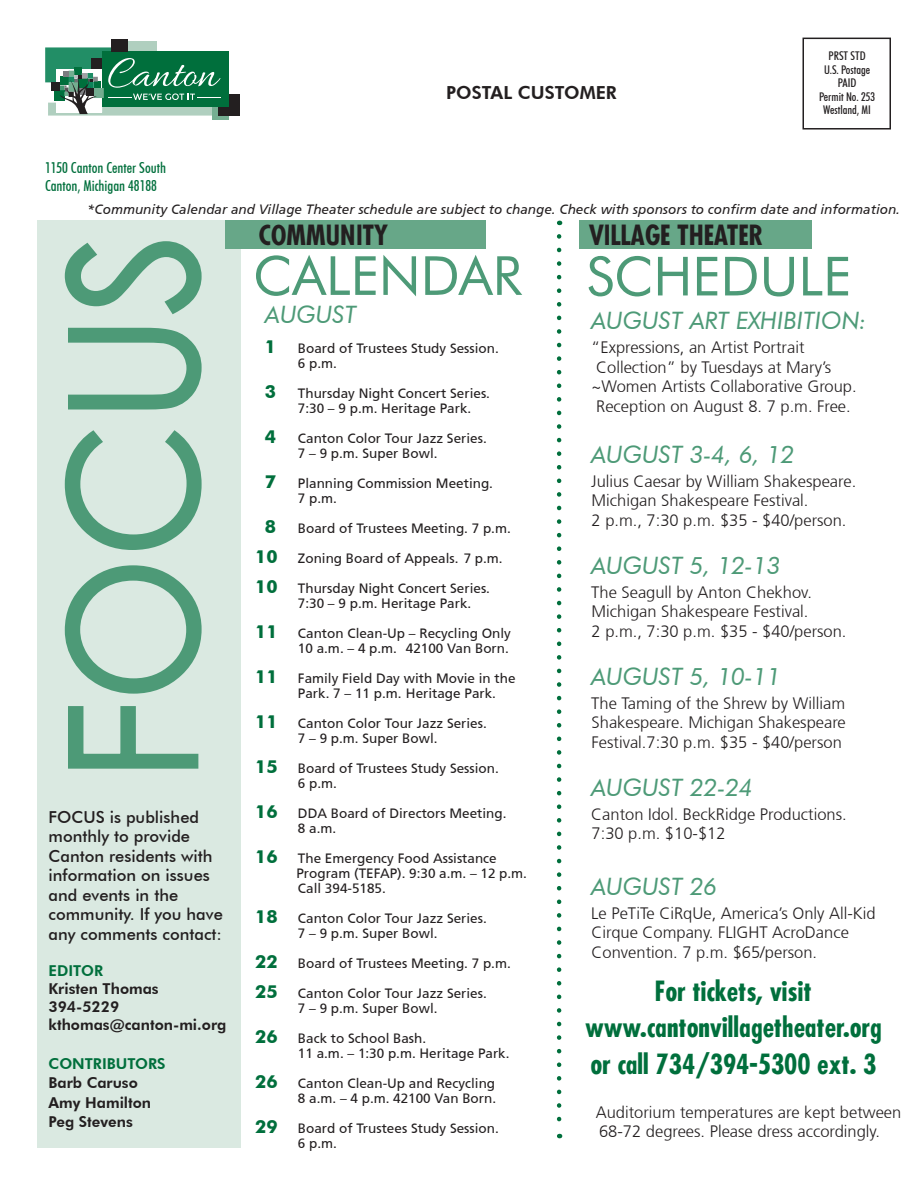
<style>
.page{position:relative;width:918px;height:1188px;background:#fff}
.page>*{position:absolute;margin:0;border:0;box-sizing:border-box;transform-origin:0 0}
.t1{font:54px "Futura BT";color:#4d9a77}
.t2{font:700 condensed 27px/36.9px "Futura";color:#006f3c;text-align:center}
.t3{font:700 condensed 27px "Futura";color:#231f20}
.t4{font:italic 24px "Futura BT";color:#4d9a77}
.t5{font:800 18px "Futura BT";color:#231f20}
.t6{font:300 16.5px/19.5px "Frutiger";color:#231f20}
.t7{font:500 16.5px/19.5px "Futura BT";color:#231f20}
.t8{font:800 15px/18px "Futura BT";color:#231f20}
.t9{font:500 condensed 15px/18px "Futura BT";color:#006f3c}
.t10{font:13.5px/15px "Frutiger Roman";color:#231f20}
.t11{font:italic 13.5px "Frutiger";color:#231f20}
.t12{font:500 condensed 12px/13.5px "Futura BT";color:#231f20;text-align:center}
.s1{color:#006f3c}
.s2{font-family:"Futura BT";font-weight:700;font-size:18px;color:#006f3c}
</style>
<div class="page">
<div style="left:802px;top:38px;width:89px;height:92px;border:2px solid #231f20"></div>
<hr style="left:917px;top:36px;width:1px;height:1116px;background:#006f3c">
<div style="left:38px;top:220px;width:204px;height:928px;background:#dae9e1"></div>
<svg style="left:64px;top:241px;width:138px;height:528px"></svg>
<div style="left:226px;top:220px;width:260px;height:28px;background:#67a788"></div>
<svg style="left:557px;top:236px;width:4px;height:902px"></svg>
<div style="left:579px;top:221px;width:233px;height:28px;background:#67a788"></div>
<div style="left:126px;top:41px;width:31px;height:17px;background:#b0cfbf"></div>
<div style="left:212px;top:103px;width:17px;height:17px;background:#75ae92"></div>
<div style="left:218px;top:94px;width:21px;height:22px;background:#231f20"></div>
<div style="left:102px;top:51px;width:127px;height:56px;background:#006f3c"></div>
<div style="left:111px;top:39px;width:17px;height:12px;background:#231f20"></div>
<svg style="left:45px;top:47px;width:176px;height:69px"></svg>
<p class="t9" style="left:45px;top:159px;width:123px">1150 Canton Center South<br>Canton, Michigan 48188</p>
<p class="t5" style="left:446px;top:82px;width:172px">POSTAL CUSTOMER</p>
<p class="t12" style="left:819px;top:49px;width:57px">PRST STD<br>U.S. Postage<br>PAID<br>Permit No. 253<br>Westland, MI</p>
<p class="t11" style="left:87px;top:202px;width:814px">*Community Calendar and Village Theater schedule are subject to change. Check with sponsors to confirm date and information.</p>
<p class="t7" style="left:49px;top:807px;width:176px">FOCUS is published monthly to provide<br>Canton residents with information on issues and events in the community. If you have any comments contact:</p>
<p class="t8" style="left:49px;top:961px;width:179px"><span class="s1">EDITOR<br></span>Kristen Thomas<br>394-5229 kthomas@canton-mi.org</p>
<p class="t8" style="left:49px;top:1053px;width:119px;line-height:19.5px"><span class="s1">CONTRIBUTORS<br></span>Barb Caruso<br>Amy Hamilton<br>Peg Stevens</p>
<p class="t3" style="left:259px;top:217px;width:131px">COMMUNITY</p>
<p class="t1" style="left:253px;top:243px;width:270px">CALENDAR</p>
<p class="t4" style="left:265px;top:300px;width:93px">AUGUST</p>
<p class="t10" style="left:298px;top:341px;width:202px;text-indent:-33px"><span class="s2">1</span> Board of Trustees Study Session.<br>6 p.m.</p>
<p class="t10" style="left:298px;top:386px;width:194px;text-indent:-33px"><span class="s2">3</span> Thursday Night Concert Series.<br>7:30 – 9 p.m. Heritage Park.</p>
<p class="t10" style="left:298px;top:431px;width:190px;text-indent:-33px"><span class="s2">4</span> Canton Color Tour Jazz Series.<br>7 – 9 p.m. Super Bowl.</p>
<p class="t10" style="left:298px;top:476px;width:197px;text-indent:-33px"><span class="s2">7</span> Planning Commission Meeting.<br>7 p.m.</p>
<p class="t10" style="left:265px;top:521px;width:247px"><span class="s2">8</span> Board of Trustees Meeting. 7 p.m.</p>
<p class="t10" style="left:255px;top:551px;width:249px"><span class="s2">10</span> Zoning Board of Appeals. 7 p.m.</p>
<p class="t10" style="left:298px;top:581px;width:194px;text-indent:-43px"><span class="s2">10</span> Thursday Night Concert Series.<br>7:30 – 9 p.m. Heritage Park.</p>
<p class="t10" style="left:255px;top:626px;width:257px;text-align:right"><span class="s2">11</span> Canton Clean-Up – Recycling Only<br>10 a.m. – 4 p.m. 42100 Van Born.</p>
<p class="t10" style="left:298px;top:671px;width:219px;text-indent:-43px"><span class="s2">11</span> Family Field Day with Movie in the<br>Park. 7 – 11 p.m. Heritage Park.</p>
<p class="t10" style="left:255px;top:716px;width:233px;text-align:center"><span class="s2">11</span> Canton Color Tour Jazz Series.<br>7 – 9 p.m. Super Bowl.</p>
<p class="t10" style="left:298px;top:761px;width:202px;text-indent:-43px"><span class="s2">15</span> Board of Trustees Study Session.<br>6 p.m.</p>
<p class="t10" style="left:298px;top:806px;width:210px;text-indent:-43px"><span class="s2">16</span> DDA Board of Directors Meeting.<br>8 a.m.</p>
<p class="t10" style="left:296px;top:851px;width:232px;text-indent:-41px"><span class="s2">16</span> The Emergency Food Assistance<br>Program (TEFAP). 9:30 a.m. – 12 p.m.<br>Call 394-5185.</p>
<p class="t10" style="left:255px;top:911px;width:233px;text-align:center"><span class="s2">18</span> Canton Color Tour Jazz Series.<br>7 – 9 p.m. Super Bowl.</p>
<p class="t10" style="left:255px;top:956px;width:257px"><span class="s2">22</span> Board of Trustees Meeting. 7 p.m.</p>
<p class="t10" style="left:255px;top:986px;width:233px;text-align:center"><span class="s2">25</span> Canton Color Tour Jazz Series.<br>7 – 9 p.m. Super Bowl.</p>
<p class="t10" style="left:298px;top:1031px;width:213px;text-indent:-43px"><span class="s2">26</span> Back to School Bash.<br>11 a.m. – 1:30 p.m. Heritage Park.</p>
<p class="t10" style="left:255px;top:1076px;width:242px;text-align:right"><span class="s2">26</span> Canton Clean-Up and Recycling<br>8 a.m. – 4 p.m. 42100 Van Born.</p>
<p class="t10" style="left:298px;top:1121px;width:202px;text-indent:-43px"><span class="s2">29</span> Board of Trustees Study Session.<br>6 p.m.</p>
<p class="t3" style="left:589px;top:217px;width:176px">VILLAGE THEATER</p>
<p class="t1" style="left:586px;top:243px;width:266px">SCHEDULE</p>
<p class="t4" style="left:591px;top:306px;width:277px">AUGUST ART EXHIBITION:</p>
<p class="t6" style="left:591px;top:338px;width:267px">“Expressions, an Artist Portrait Collection” by Tuesdays at Mary’s ~Women Artists Collaborative Group.<br>Reception on August 8. 7 p.m. Free.</p>
<p class="t4" style="left:591px;top:440px;width:205px">AUGUST 3-4, 6, 12</p>
<p class="t6" style="left:591px;top:471px;width:267px">Julius Caesar by William Shakespeare.<br>Michigan Shakespeare Festival.<br>2 p.m., 7:30 p.m. $35 - $40/person.</p>
<p class="t4" style="left:591px;top:551px;width:191px">AUGUST 5, 12-13</p>
<p class="t6" style="left:591px;top:582px;width:257px">The Seagull by Anton Chekhov.<br>Michigan Shakespeare Festival.<br>2 p.m., 7:30 p.m. $35 - $40/person.</p>
<p class="t4" style="left:591px;top:662px;width:191px">AUGUST 5, 10-11</p>
<p class="t6" style="left:591px;top:693px;width:256px;text-align:justify">The Taming of the Shrew by William Shakespeare. Michigan Shakespeare Festival.7:30 p.m. $35 - $40/person</p>
<p class="t4" style="left:591px;top:773px;width:163px">AUGUST 22-24</p>
<p class="t6" style="left:591px;top:804px;width:257px">Canton Idol. BeckRidge Productions.<br>7:30 p.m. $10-$12</p>
<p class="t4" style="left:591px;top:872px;width:128px">AUGUST 26</p>
<p class="t6" style="left:591px;top:903px;width:286px">Le PeTiTe CiRqUe, America’s Only All-Kid<br>Cirque Company. FLIGHT AcroDance<br>Convention. 7 p.m. $65/person.</p>
<p class="t2" style="left:585px;top:972px;width:298px">For tickets, visit www.cantonvillagetheater.org or call 734/394-5300 ext. 3</p>
<p class="t6" style="left:596px;top:1102px;width:307px">Auditorium temperatures are kept between<br>68-72 degrees. Please dress accordingly.</p>
</div>
